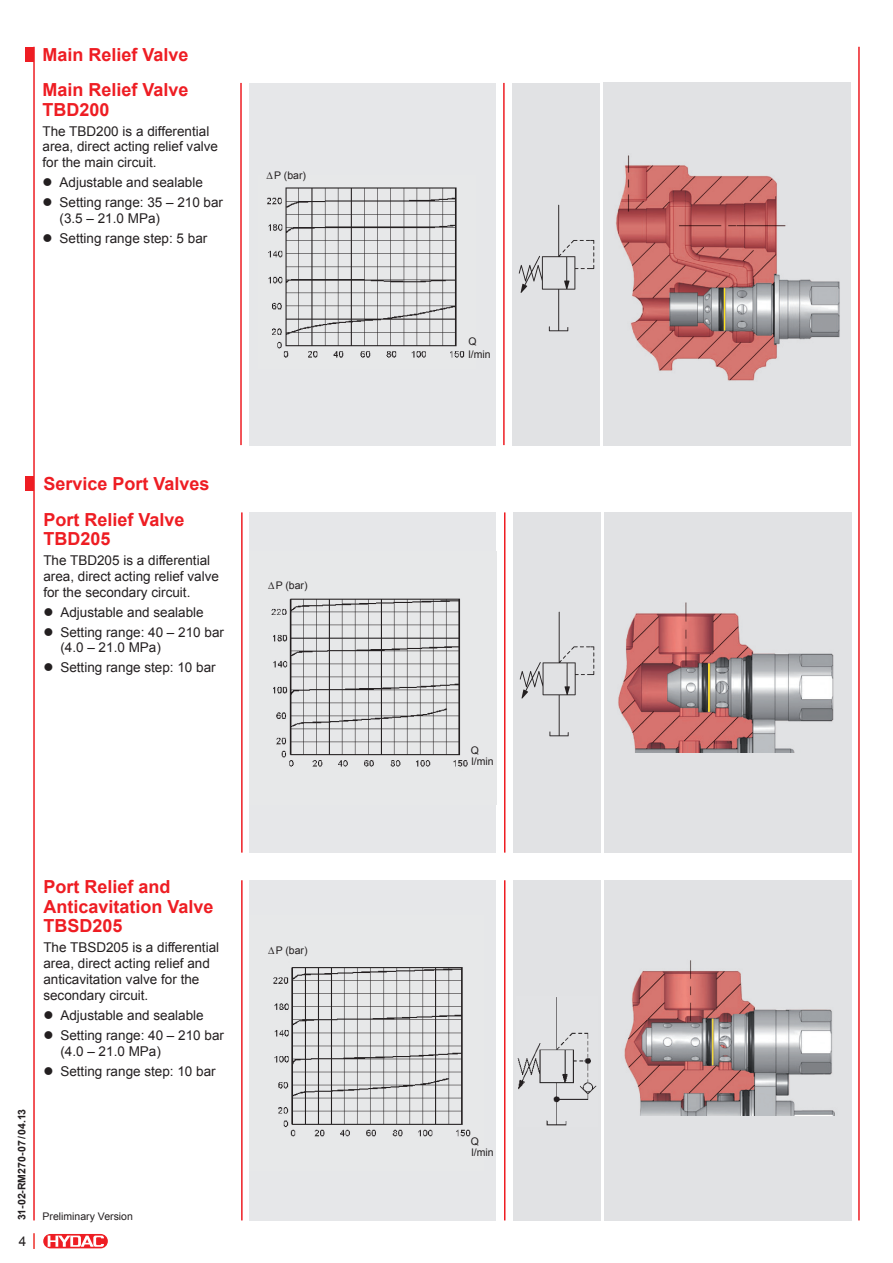
<style>
.page{position:relative;width:893px;height:1263px;background:#fff}
.page>*{position:absolute;margin:0;border:0;box-sizing:border-box;transform-origin:0 0}
.t1{font:700 18px/19.5px "Arial";color:#ee1d23}
.t2{font:13.5px/15.8px "Arial";color:#231f20}
.t3{font:10.5px/11.7px "Arial";color:#231f20}
.t4{font:700 10.5px "Arial";color:#231f20}
</style>
<div class="page">
<div style="left:43px;top:1233px;width:65px;height:16px;border:1px solid #fff;border-radius:7px"></div>
<svg style="left:43px;top:1234px;width:65px;height:14px"></svg>
<svg style="left:48px;top:1235px;width:56px;height:12px"></svg>
<svg style="left:33px;top:1233px;width:2px;height:16px"></svg>
<hr style="left:33px;top:47px;width:2px;height:1173px;background:#ee1d23">
<hr style="left:858px;top:47px;width:2px;height:1173px;background:#ee1d23">
<div style="left:249px;top:83px;width:246px;height:362px;background:#e6e7e9"></div>
<img style="left:267px;top:187px;width:198px;height:171px">
<div style="left:250px;top:512px;width:246px;height:341px;background:#e6e7e9"></div>
<img style="left:271px;top:598px;width:197px;height:169px">
<div style="left:250px;top:880px;width:246px;height:340px;background:#e6e7e9"></div>
<img style="left:273px;top:967px;width:198px;height:170px">
<div style="left:26px;top:47px;width:8px;height:15px;background:#ee1d23"></div>
<div style="left:26px;top:476px;width:8px;height:15px;background:#ee1d23"></div>
<hr style="left:240px;top:83px;width:2px;height:362px;background:#ee1d23">
<hr style="left:241px;top:512px;width:2px;height:341px;background:#ee1d23">
<hr style="left:241px;top:880px;width:2px;height:340px;background:#ee1d23">
<hr style="left:503px;top:83px;width:2px;height:362px;background:#ee1d23">
<hr style="left:504px;top:512px;width:1px;height:341px;background:#ee1d23">
<hr style="left:504px;top:880px;width:1px;height:340px;background:#ee1d23">
<div style="left:512px;top:83px;width:88px;height:362px;background:#e1e2e4"></div>
<div style="left:513px;top:512px;width:87px;height:341px;background:#e1e2e4"></div>
<img style="left:519px;top:611px;width:76px;height:126px">
<div style="left:513px;top:880px;width:87px;height:340px;background:#e1e2e4"></div>
<img style="left:517px;top:997px;width:80px;height:129px">
<img style="left:518px;top:204px;width:77px;height:128px">
<div style="left:605px;top:880px;width:246px;height:340px;background:#e1e2e4"></div>
<img style="left:606px;top:153px;width:242px;height:230px">
<img style="left:613px;top:600px;width:230px;height:153px">
<img style="left:613px;top:939px;width:230px;height:176px">
<h1 class="t1" style="left:43px;top:45px;width:148px">Main Relief Valve</h1>
<h1 class="t1" style="left:43px;top:80px;width:148px">Main Relief Valve<br>TBD200</h1>
<p class="t2" style="left:43px;top:123px;width:177px">The TBD200 is a differential area, direct acting relief valve for the main circuit.</p>
<p class="t2" style="left:60px;top:172px;width:165px;line-height:20px">Adjustable and sealable<br>Setting range: 35 – 210 bar</p>
<p class="t2" style="left:60px;top:208px;width:149px;line-height:20px">(3.5 – 21.0 MPa)<br>Setting range step: 5 bar</p>
<p class="t3" style="left:267px;top:170px;width:41px">∆P (bar)</p>
<h1 class="t1" style="left:43px;top:475px;width:168px">Service Port Valves</h1>
<h1 class="t1" style="left:43px;top:510px;width:143px">Port Relief Valve<br>TBD205</h1>
<p class="t2" style="left:43px;top:552px;width:177px">The TBD205 is a differential area, direct acting relief valve for the secondary circuit.</p>
<p class="t2" style="left:60px;top:602px;width:165px;line-height:20px">Adjustable and sealable<br>Setting range: 40 – 210 bar</p>
<p class="t2" style="left:60px;top:638px;width:157px;line-height:20px">(4.0 – 21.0 MPa)<br>Setting range step: 10 bar</p>
<p class="t3" style="left:268px;top:579px;width:41px">∆P (bar)</p>
<p class="t4" style="left:15px;top:1220px;width:113px;rotate:-90deg">31-02-RM270-07/04.13</p>
<p class="t2" style="left:19px;top:1233px;width:9px">4</p>
<h1 class="t1" style="left:43px;top:878px;width:172px">Port Relief and<br>Anticavitation Valve<br>TBSD205</h1>
<p class="t2" style="left:43px;top:940px;width:177px">The TBSD205 is a differential area, direct acting relief and anticavitation valve for the secondary circuit.</p>
<p class="t2" style="left:60px;top:1005px;width:165px;line-height:20px">Adjustable and sealable<br>Setting range: 40 – 210 bar</p>
<p class="t2" style="left:60px;top:1041px;width:157px;line-height:20px">(4.0 – 21.0 MPa)<br>Setting range step: 10 bar</p>
<p class="t3" style="left:43px;top:1211px;width:92px">Preliminary Version</p>
<p class="t3" style="left:268px;top:944px;width:41px">∆P (bar)</p>
<p class="t3" style="left:468px;top:335px;width:10px">Q</p>
<p class="t3" style="left:468px;top:348px;width:24px">l/min</p>
<p class="t3" style="left:471px;top:744px;width:25px">Q l/min</p>
<p class="t3" style="left:471px;top:1135px;width:10px">Q</p>
<p class="t3" style="left:471px;top:1146px;width:24px">l/min</p>
</div>
